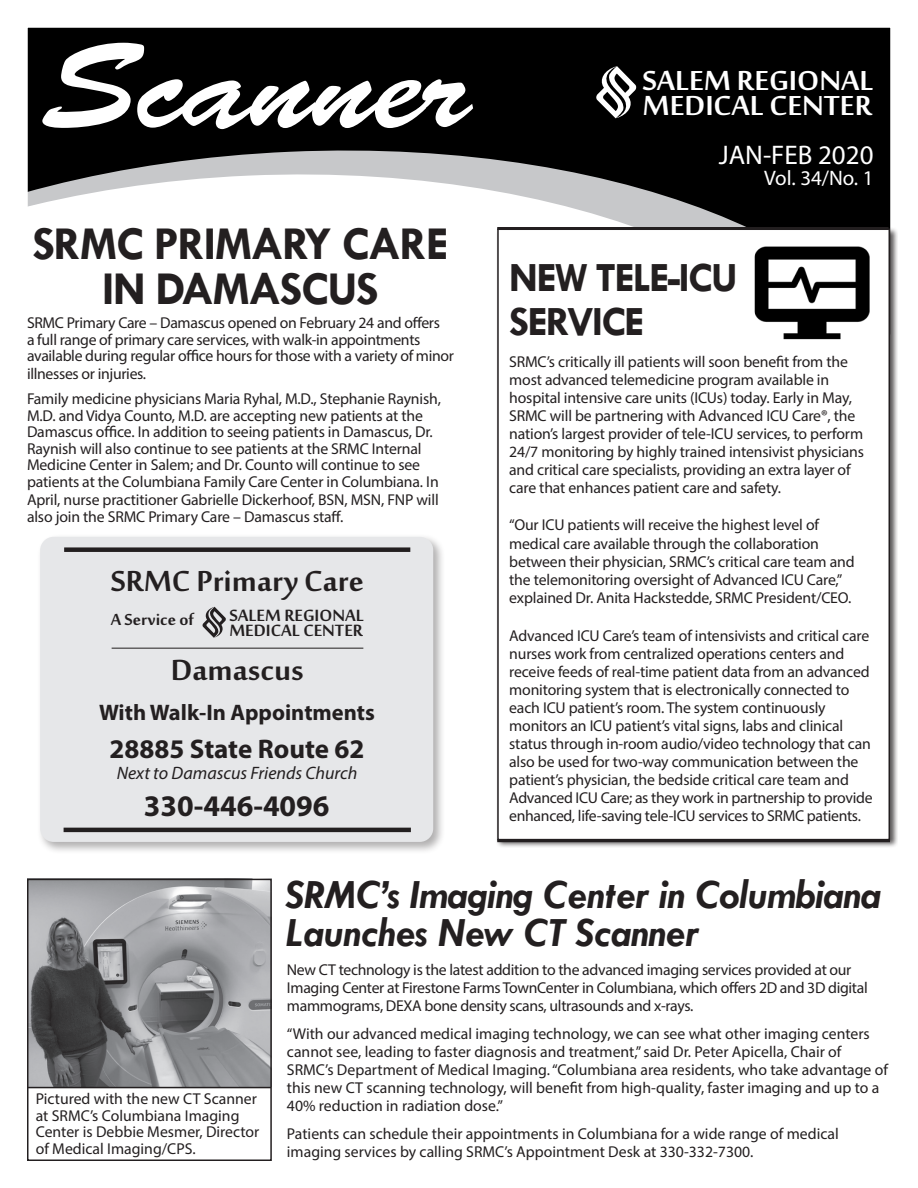
<style>
.page{position:relative;width:918px;height:1188px;background:#fff}
.page>*{position:absolute;margin:0;border:0;box-sizing:border-box;transform-origin:0 0}
.t1{font:121.5px "Brush Script Std";color:#fff;scale:1.11 1}
.t2{font:700 47.55px "Tw Cen";letter-spacing:-.03em;color:#231f20}
.t3{font:italic 700 42px/37.5px "Tw Cen";letter-spacing:-.01em;color:#231f20}
.t4{font:700 42px/43.5px "Tw Cen";letter-spacing:-.04em;color:#231f20}
.t5{font:700 40.2px "Sakkal Majalla";color:#231f20}
.t6{font:700 39.9px "Sakkal Majalla";color:#231f20}
.t7{font:700 37.95px "Sakkal Majalla";color:#fff}
.t8{font:700 30px "Myriad Pro";color:#231f20}
.t9{font:700 27px "Myriad Pro";color:#231f20}
.t10{font:27px "Myriad Pro";color:#fff}
.t11{font:700 22.5px "Sakkal Majalla";color:#231f20}
.t12{font:700 22.5px "Myriad Pro";color:#231f20}
.t13{font:700 22.05px "Sakkal Majalla";color:#231f20}
.t14{font:21px "Myriad Pro";color:#fff}
.t15{font:italic 18px "Myriad Pro";color:#231f20}
.t16{font:15.75px/18px "Myriad Pro";letter-spacing:-.01em;color:#231f20}
</style>
<div class="page">
<img style="left:27px;top:27px;width:871px;height:1134px">
<p class="t1" style="left:42px;top:19px;width:389px">Scanner</p>
<p class="t2" style="left:32px;top:215px;width:418px">SRMC PRIMARY CARE</p>
<p class="t2" style="left:102px;top:260px;width:278px">IN DAMASCUS</p>
<p class="t16" style="left:27px;top:315px;width:429px;line-height:16.8px">SRMC Primary Care – Damascus opened on February 24 and offers<br>a full range of primary care services, with walk-in appointments available during regular office hours for those with a variety of minor illnesses or injuries.</p>
<p class="t16" style="left:27px;top:390px;width:416px;line-height:16.8px">Family medicine physicians Maria Ryhal, M.D., Stephanie Raynish, M.D. and Vidya Counto, M.D. are accepting new patients at the Damascus office. In addition to seeing patients in Damascus, Dr.<br>Raynish will also continue to see patients at the SRMC Internal Medicine Center in Salem; and Dr. Counto will continue to see patients at the Columbiana Family Care Center in Columbiana. In April, nurse practitioner Gabrielle Dickerhoof, BSN, MSN, FNP will also join the SRMC Primary Care – Damascus staff.</p>
<p class="t6" style="left:111px;top:559px;width:255px">SRMC Primary Care</p>
<p class="t13" style="left:111px;top:607px;width:85px">A Service of</p>
<p class="t5" style="left:171px;top:648px;width:135px">Damascus</p>
<p class="t11" style="left:229px;top:603px;width:136px">SALEM REGIONAL</p>
<p class="t11" style="left:229px;top:618px;width:135px">MEDICAL CENTER</p>
<p class="t12" style="left:99px;top:697px;width:277px">With Walk-In Appointments</p>
<p class="t9" style="left:110px;top:731px;width:257px">28885 State Route 62</p>
<p class="t15" style="left:117px;top:762px;width:242px">Next to Damascus Friends Church</p>
<p class="t8" style="left:144px;top:787px;width:187px">330-446-4096</p>
<p class="t7" style="left:642px;top:59px;width:233px">SALEM REGIONAL</p>
<p class="t7" style="left:642px;top:85px;width:231px">MEDICAL CENTER</p>
<p class="t10" style="left:719px;top:138px;width:156px">JAN-FEB 2020</p>
<p class="t14" style="left:764px;top:165px;width:111px">Vol. 34/No. 1</p>
<p class="t4" style="left:509px;top:255px;width:230px">NEW TELE-ICU<br>SERVICE</p>
<p class="t16" style="left:509px;top:352px;width:356px">SRMC’s critically ill patients will soon benefit from the most advanced telemedicine program available in hospital intensive care units (ICUs) today. Early in May, SRMC will be partnering with Advanced ICU Care®, the nation’s largest provider of tele-ICU services, to perform 24/7 monitoring by highly trained intensivist physicians and critical care specialists, providing an extra layer of</p>
<p class="t16" style="left:509px;top:478px;width:273px">care that enhances patient care and safety.</p>
<p class="t16" style="left:509px;top:516px;width:347px">“Our ICU patients will receive the highest level of medical care available through the collaboration between their physician, SRMC’s critical care team and the telemonitoring oversight of Advanced ICU Care,” explained Dr. Anita Hackstedde, SRMC President/CEO.</p>
<p class="t16" style="left:509px;top:627px;width:362px">Advanced ICU Care’s team of intensivists and critical care nurses work from centralized operations centers and receive feeds of real-time patient data from an advanced monitoring system that is electronically connected to</p>
<p class="t16" style="left:509px;top:699px;width:365px">each ICU patient’s room. The system continuously monitors an ICU patient’s vital signs, labs and clinical status through in-room audio/video technology that can also be used for two-way communication between the patient’s physician, the bedside critical care team and Advanced ICU Care; as they work in partnership to provide enhanced, life-saving tele-ICU services to SRMC patients.</p>
<p class="t16" style="left:36px;top:1090px;width:225px;line-height:16.5px">Pictured with the new CT Scanner at SRMC’s Columbiana Imaging<br>Center is Debbie Mesmer, Director of Medical Imaging/CPS.</p>
<p class="t3" style="left:286px;top:875px;width:596px">SRMC’s Imaging Center in Columbiana<br>Launches New CT Scanner</p>
<p class="t16" style="left:287px;top:960px;width:582px">New CT technology is the latest addition to the advanced imaging services provided at our<br>Imaging Center at Firestone Farms TownCenter in Columbiana, which offers 2D and 3D digital mammograms, DEXA bone density scans, ultrasounds and x-rays.</p>
<p class="t16" style="left:287px;top:1024px;width:603px">“With our advanced medical imaging technology, we can see what other imaging centers cannot see, leading to faster diagnosis and treatment,” said Dr. Peter Apicella, Chair of SRMC’s Department of Medical Imaging. “Columbiana area residents, who take advantage of this new CT scanning technology, will benefit from high-quality, faster imaging and up to a 40% reduction in radiation dose.”</p>
<p class="t16" style="left:287px;top:1124px;width:553px">Patients can schedule their appointments in Columbiana for a wide range of medical imaging services by calling SRMC’s Appointment Desk at 330-332-7300.</p>
</div>
